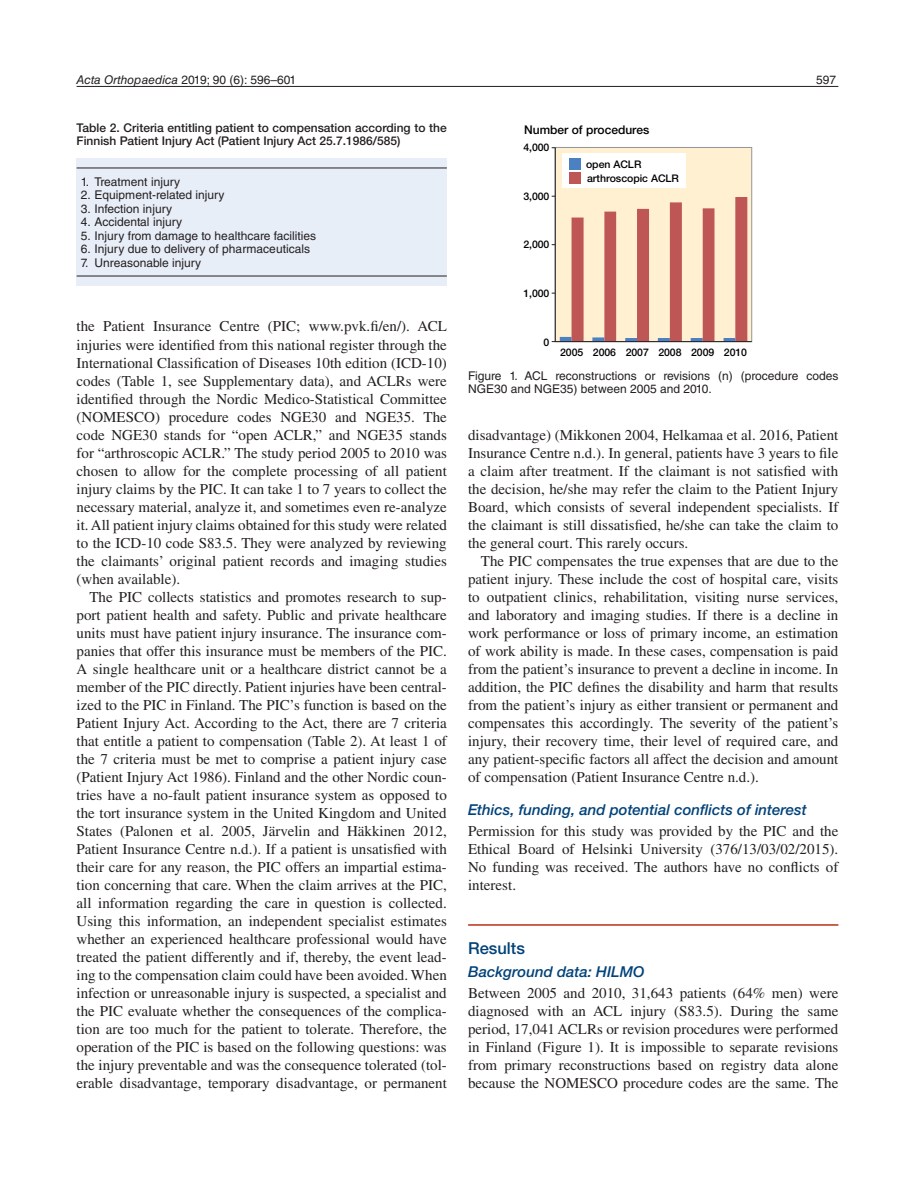
<style>
.page{position:relative;width:915px;height:1191px;background:#fff}
.page>*{position:absolute;margin:0;border:0;box-sizing:border-box;transform-origin:0 0}
.t1{font:500 16.5px "Helvetica Neue LTW1 G";color:#004279}
.t2{font:15px/18px "Times";color:#231f20;text-align:justify}
.t3{font:italic 500 15px "Helvetica Neue LTW1 G";color:#004279}
.t4{font:12px/13.5px "Helvetica LT Std";color:#231f20}
.t5{font:500 12px/13.5px "Helvetica Neue LTW1 G";color:#231f20}
.t6{font:500 12px "Helvetica Neue LTW1 G";color:#000}
.t7{font:500 10.5px/14.2px "Helvetica Neue LTW1 G";letter-spacing:-.005em;color:#000}
.s1{font-style:italic}
</style>
<div class="page">
<hr style="left:77px;top:86px;width:761px;height:1px;background:#231f20">
<hr style="left:468px;top:924px;width:370px;height:1px;background:#bc2e18">
<div style="left:77px;top:158px;width:369px;height:128px;background:#e8eef8"></div>
<hr style="left:77px;top:168px;width:369px;height:1px;background:#231f20">
<hr style="left:77px;top:276px;width:369px;height:1px;background:#231f20">
<div style="left:555px;top:147px;width:196px;height:195px;background:#fef0d0;border:1px solid #939598"></div>
<hr style="left:554px;top:147px;width:1px;height:195px;background:#231f20">
<hr style="left:555px;top:341px;width:196px;height:1px;background:#231f20">
<div style="left:562px;top:153px;width:123px;height:35px;background:#fff"></div>
<div style="left:568px;top:158px;width:12px;height:11px;background:#4b81c2"></div>
<div style="left:568px;top:172px;width:12px;height:12px;background:#be5656"></div>
<svg style="left:551px;top:196px;width:196px;height:146px"></svg>
<p class="t4" style="left:77px;top:73px;width:221px"><span class="s1">Acta Orthopaedica</span> 2019; 90 (6): 596–601</p>
<p class="t4" style="left:816px;top:73px;width:22px">597</p>
<p class="t5" style="left:77px;top:121px;width:371px">Table 2. Criteria entitling patient to compensation according to the<br>Finnish Patient Injury Act (Patient Injury Act 25.7.1986/585)</p>
<p class="t4" style="left:81px;top:175px;width:101px">1. Treatment injury</p>
<p class="t4" style="left:81px;top:188px;width:145px">2. Equipment-related injury</p>
<p class="t4" style="left:81px;top:202px;width:93px">3. Infection injury</p>
<p class="t4" style="left:81px;top:215px;width:103px">4. Accidental injury</p>
<p class="t4" style="left:81px;top:229px;width:237px">5. Injury from damage to healthcare facilities</p>
<p class="t4" style="left:81px;top:242px;width:230px">6. Injury due to delivery of pharmaceuticals</p>
<p class="t4" style="left:81px;top:256px;width:122px">7. Unreasonable injury</p>
<p class="t2" style="left:77px;top:317px;width:371px">the Patient Insurance Centre (PIC; www.pvk.fi/en/). ACL injuries were identified from this national register through the International Classification of Diseases 10th edition (ICD-10) codes (Table 1, see Supplementary data), and ACLRs were identified through the Nordic Medico-Statistical Committee (NOMESCO) procedure codes NGE30 and NGE35. The code NGE30 stands for “open ACLR,” and NGE35 stands for “arthroscopic ACLR.” The study period 2005 to 2010 was chosen to allow for the complete processing of all patient injury claims by the PIC. It can take 1 to 7 years to collect the necessary material, analyze it, and sometimes even re-analyze it. All patient injury claims obtained for this study were related to the ICD-10 code S83.5. They were analyzed by reviewing the claimants’ original patient records and imaging studies (when available).</p>
<p class="t2" style="left:77px;top:587px;width:371px;text-indent:13px">The PIC collects statistics and promotes research to sup&shy;port patient health and safety. Public and private healthcare units must have patient injury insurance. The insurance com&shy;panies that offer this insurance must be members of the PIC.<br>A single healthcare unit or a healthcare district cannot be a member of the PIC directly. Patient injuries have been central&shy;ized to the PIC in Finland. The PIC’s function is based on the Patient Injury Act. According to the Act, there are 7 criteria that entitle a patient to compensation (Table 2). At least 1 of the 7 criteria must be met to comprise a patient injury case (Patient Injury Act 1986). Finland and the other Nordic coun&shy;tries have a no-fault patient insurance system as opposed to the tort insurance system in the United Kingdom and United States (Palonen et al. 2005, Järvelin and Häkkinen 2012, Patient Insurance Centre n.d.). If a patient is unsatisfied with their care for any reason, the PIC offers an impartial estima&shy;tion concerning that care. When the claim arrives at the PIC, all information regarding the care in question is collected.<br>Using this information, an independent specialist estimates whether an experienced healthcare professional would have treated the patient differently and if, thereby, the event lead&shy;ing to the compensation claim could have been avoided. When infection or unreasonable injury is suspected, a specialist and the PIC evaluate whether the consequences of the complica&shy;tion are too much for the patient to tolerate. Therefore, the operation of the PIC is based on the following questions: was the injury preventable and was the consequence tolerated (tol&shy;erable disadvantage, temporary disadvantage, or permanent</p>
<p class="t6" style="left:524px;top:122px;width:127px">Number of procedures</p>
<p class="t7" style="left:523px;top:140px;width:28px">4,000</p>
<p class="t7" style="left:523px;top:189px;width:28px">3,000</p>
<p class="t7" style="left:523px;top:237px;width:28px">2,000</p>
<p class="t7" style="left:586px;top:157px;width:94px">open ACLR arthroscopic ACLR</p>
<p class="t7" style="left:523px;top:286px;width:28px">1,000</p>
<p class="t7" style="left:543px;top:335px;width:7px">0</p>
<p class="t7" style="left:560px;top:345px;width:188px">2005 2006 2007 2008 2009 2010</p>
<p class="t4" style="left:468px;top:368px;width:371px">Figure 1. ACL reconstructions or revisions (n) (procedure codes<br>NGE30 and NGE35) between 2005 and 2010.</p>
<p class="t2" style="left:468px;top:425px;width:371px">disadvantage) (Mikkonen 2004, Helkamaa et al. 2016, Patient Insurance Centre n.d.). In general, patients have 3 years to file a claim after treatment. If the claimant is not satisfied with the decision, he/she may refer the claim to the Patient Injury Board, which consists of several independent specialists. If the claimant is still dissatisfied, he/she can take the claim to the general court. This rarely occurs.</p>
<p class="t2" style="left:468px;top:551px;width:371px;text-indent:13px">The PIC compensates the true expenses that are due to the patient injury. These include the cost of hospital care, visits to outpatient clinics, rehabilitation, visiting nurse services, and laboratory and imaging studies. If there is a decline in work performance or loss of primary income, an estimation of work ability is made. In these cases, compensation is paid from the patient’s insurance to prevent a decline in income. In addition, the PIC defines the disability and harm that results from the patient’s injury as either transient or permanent and compensates this accordingly. The severity of the patient’s injury, their recovery time, their level of required care, and any patient-specific factors all affect the decision and amount of compensation (Patient Insurance Centre n.d.).</p>
<p class="t3" style="left:468px;top:800px;width:340px">Ethics, funding, and potential conflicts of interest</p>
<p class="t2" style="left:468px;top:821px;width:371px">Permission for this study was provided by the PIC and the Ethical Board of Helsinki University (376/13/03/02/2015).<br>No funding was received. The authors have no conflicts of interest.</p>
<p class="t1" style="left:468px;top:938px;width:58px">Results</p>
<p class="t3" style="left:468px;top:962px;width:178px">Background data: HILMO</p>
<p class="t2" style="left:468px;top:983px;width:371px">Between 2005 and 2010, 31,643 patients (64% men) were diagnosed with an ACL injury (S83.5). During the same period, 17,041 ACLRs or revision procedures were performed in Finland (Figure 1). It is impossible to separate revisions from primary reconstructions based on registry data alone because the NOMESCO procedure codes are the same. The</p>
</div>
